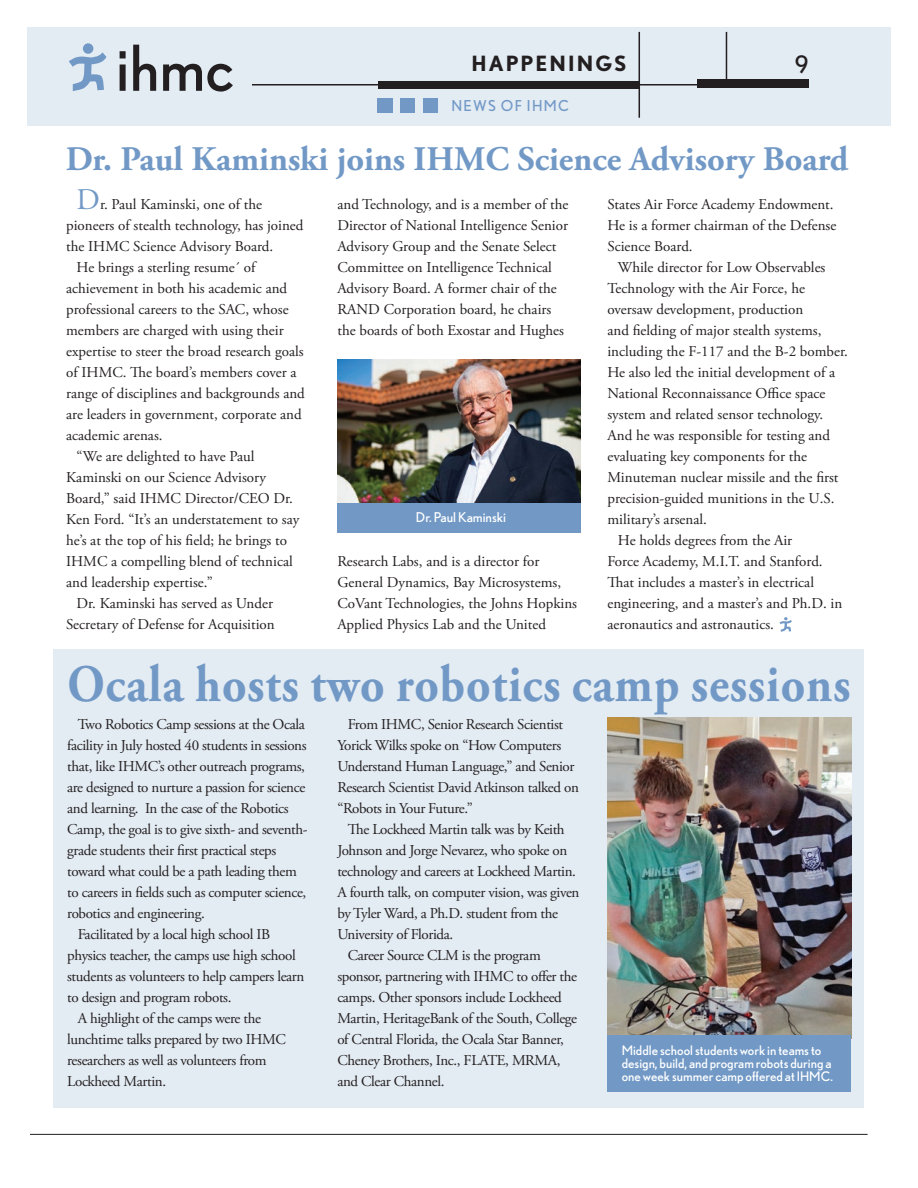
<style>
.page{position:relative;width:918px;height:1188px;background:#fff}
.page>*{position:absolute;margin:0;border:0;box-sizing:border-box;transform-origin:0 0}
.t1{font:700 52.5px "Adobe Garamond Pro";letter-spacing:.02em;color:#7299c6;scale:.91 1}
.t2{font:700 34.5px "Adobe Garamond Pro";color:#7299c6}
.t3{font:24px "Nobel";color:#231f20}
.t4{font:700 21px "Nobel";letter-spacing:.1em;color:#231f20}
.t5{font:15px/21px "Adobe Garamond Pro";color:#231f20}
.t6{font:15px/21px "Adobe Garamond Pro";letter-spacing:-.025em;color:#231f20}
.t7{font:15px "Nobel";letter-spacing:.09em;color:#7299c6}
.t8{font:13.5px "Nobel";color:#fff}
.t9{font:13.2px/13px "Nobel";color:#fff}
.s1{font-size:30px;color:#7299c6}
</style>
<div class="page">
<div style="left:27px;top:27px;width:864px;height:99px;background:#e3ebf3"></div>
<div style="left:698px;top:80px;width:111px;height:8px;background:#231f20"></div>
<div style="left:83px;top:43px;width:10px;height:11px;background:#7299c6;border-radius:50%"></div>
<svg style="left:69px;top:52px;width:37px;height:39px"></svg>
<svg style="left:120px;top:51px;width:6px;height:40px"></svg>
<svg style="left:133px;top:45px;width:23px;height:46px"></svg>
<svg style="left:163px;top:64px;width:70px;height:28px"></svg>
<hr style="left:30px;top:1134px;width:838px;height:1px;background:#231f20">
<div style="left:378px;top:81px;width:261px;height:8px;background:#231f20"></div>
<hr style="left:252px;top:84px;width:471px;height:2px;background:#231f20">
<hr style="left:726px;top:32px;width:1px;height:50px;background:#231f20">
<hr style="left:639px;top:32px;width:1px;height:86px;background:#231f20">
<div style="left:378px;top:98px;width:15px;height:15px;background:#7299c6"></div>
<div style="left:400px;top:98px;width:15px;height:15px;background:#7299c6"></div>
<div style="left:423px;top:98px;width:15px;height:15px;background:#7299c6"></div>
<div style="left:54px;top:650px;width:810px;height:458px;background:#e3ebf3"></div>
<img style="left:607px;top:718px;width:244px;height:318px">
<div style="left:607px;top:1036px;width:244px;height:56px;background:#7299c6"></div>
<img style="left:337px;top:360px;width:244px;height:144px">
<div style="left:337px;top:504px;width:244px;height:29px;background:#7299c6"></div>
<svg style="left:779px;top:617px;width:13px;height:15px"></svg>
<h3 class="t4" style="left:471px;top:51px;width:157px">HAPPENINGS</h3>
<p class="t7" style="left:451px;top:97px;width:119px">NEWS OF IHMC</p>
<h3 class="t3" style="left:795px;top:50px;width:15px">9</h3>
<h2 class="t2" style="left:66px;top:139px;width:784px">Dr. Paul Kaminski joins IHMC Science Advisory Board</h2>
<p class="t5" style="left:77px;top:194px;width:187px"><span class="s1">D</span>r. Paul Kaminski, one of the</p>
<p class="t5" style="left:66px;top:215px;width:239px">pioneers of stealth technology, has joined</p>
<p class="t5" style="left:66px;top:236px;width:209px">the IHMC Science Advisory Board.</p>
<p class="t5" style="left:77px;top:257px;width:180px">He brings a sterling resume´ of</p>
<p class="t5" style="left:66px;top:278px;width:223px">achievement in both his academic and</p>
<p class="t5" style="left:66px;top:299px;width:224px">professional careers to the SAC, whose</p>
<p class="t5" style="left:66px;top:320px;width:219px">members are charged with using their</p>
<p class="t5" style="left:66px;top:341px;width:239px">expertise to steer the broad research goals</p>
<p class="t5" style="left:66px;top:362px;width:232px">of IHMC. The board’s members cover a</p>
<p class="t5" style="left:66px;top:383px;width:240px">range of disciplines and backgrounds and</p>
<p class="t5" style="left:66px;top:404px;width:237px">are leaders in government, corporate and</p>
<p class="t5" style="left:66px;top:425px;width:98px">academic arenas.</p>
<p class="t5" style="left:77px;top:446px;width:179px">“We are delighted to have Paul</p>
<p class="t5" style="left:66px;top:467px;width:201px">Kaminski on our Science Advisory</p>
<p class="t5" style="left:66px;top:488px;width:228px">Board,” said IHMC Director/CEO Dr.</p>
<p class="t5" style="left:66px;top:509px;width:235px">Ken Ford. “It’s an understatement to say</p>
<p class="t5" style="left:66px;top:530px;width:222px">he’s at the top of his field; he brings to</p>
<p class="t5" style="left:66px;top:551px;width:228px">IHMC a compelling blend of technical</p>
<p class="t5" style="left:66px;top:572px;width:148px">and leadership expertise.”</p>
<p class="t5" style="left:77px;top:593px;width:198px">Dr. Kaminski has served as Under</p>
<p class="t5" style="left:66px;top:614px;width:210px">Secretary of Defense for Acquisition</p>
<p class="t5" style="left:607px;top:195px;width:230px">States Air Force Academy Endowment.<br>He is a former chairman of the Defense<br>Science Board.</p>
<p class="t5" style="left:618px;top:258px;width:209px">While director for Low Observables</p>
<p class="t5" style="left:607px;top:279px;width:199px">Technology with the Air Force, he</p>
<p class="t5" style="left:607px;top:300px;width:197px">oversaw development, production</p>
<p class="t5" style="left:607px;top:321px;width:216px">and fielding of major stealth systems,</p>
<p class="t5" style="left:607px;top:342px;width:242px">including the F-117 and the B-2 bomber.</p>
<p class="t5" style="left:607px;top:363px;width:229px">He also led the initial development of a</p>
<p class="t5" style="left:607px;top:384px;width:220px">National Reconnaissance Office space</p>
<p class="t5" style="left:607px;top:405px;width:217px">system and related sensor technology.</p>
<p class="t5" style="left:607px;top:426px;width:224px">And he was responsible for testing and</p>
<p class="t5" style="left:607px;top:447px;width:201px">evaluating key components for the</p>
<p class="t5" style="left:607px;top:468px;width:233px">Minuteman nuclear missile and the first</p>
<p class="t5" style="left:607px;top:489px;width:229px">precision-guided munitions in the U.S.</p>
<p class="t5" style="left:607px;top:510px;width:101px">military’s arsenal.</p>
<p class="t5" style="left:618px;top:531px;width:176px">He holds degrees from the Air</p>
<p class="t5" style="left:607px;top:552px;width:217px">Force Academy, M.I.T. and Stanford.</p>
<p class="t5" style="left:607px;top:573px;width:208px">That includes a master’s in electrical</p>
<p class="t5" style="left:607px;top:594px;width:236px">engineering, and a master’s and Ph.D. in</p>
<p class="t5" style="left:607px;top:615px;width:168px">aeronautics and astronautics.</p>
<p class="t5" style="left:337px;top:195px;width:233px">and Technology, and is a member of the Director of National Intelligence Senior Advisory Group and the Senate Select Committee on Intelligence Technical Advisory Board. A former chair of the RAND Corporation board, he chairs the boards of both Exostar and Hughes</p>
<p class="t8" style="left:416px;top:509px;width:92px">Dr. Paul Kaminski</p>
<p class="t5" style="left:337px;top:552px;width:241px">Research Labs, and is a director for General Dynamics, Bay Microsystems, CoVant Technologies, the Johns Hopkins Applied Physics Lab and the United</p>
<h1 class="t1" style="left:67px;top:654px;width:862px">Ocala hosts two robotics camp sessions</h1>
<p class="t6" style="left:78px;top:714px;width:229px">Two Robotics Camp sessions at the Ocala</p>
<p class="t6" style="left:67px;top:735px;width:241px">facility in July hosted 40 students in sessions</p>
<p class="t6" style="left:67px;top:756px;width:239px">that, like IHMC’s other outreach programs,</p>
<p class="t6" style="left:67px;top:777px;width:240px">are designed to nurture a passion for science</p>
<p class="t6" style="left:67px;top:798px;width:223px">and learning. In the case of the Robotics</p>
<p class="t6" style="left:67px;top:819px;width:242px">Camp, the goal is to give sixth- and seventh-</p>
<p class="t6" style="left:67px;top:840px;width:211px">grade students their first practical steps</p>
<p class="t6" style="left:67px;top:861px;width:231px">toward what could be a path leading them</p>
<p class="t6" style="left:67px;top:882px;width:241px">to careers in fields such as computer science,</p>
<p class="t6" style="left:67px;top:903px;width:139px">robotics and engineering.</p>
<p class="t6" style="left:78px;top:924px;width:194px">Facilitated by a local high school IB</p>
<p class="t6" style="left:67px;top:945px;width:230px">physics teacher, the camps use high school</p>
<p class="t6" style="left:67px;top:966px;width:239px">students as volunteers to help campers learn</p>
<p class="t6" style="left:67px;top:987px;width:166px">to design and program robots.</p>
<p class="t6" style="left:78px;top:1008px;width:185px">A highlight of the camps were the</p>
<p class="t6" style="left:67px;top:1029px;width:220px">lunchtime talks prepared by two IHMC</p>
<p class="t6" style="left:67px;top:1050px;width:201px">researchers as well as volunteers from</p>
<p class="t6" style="left:67px;top:1071px;width:100px">Lockheed Martin.</p>
<p class="t6" style="left:337px;top:714px;width:243px;text-indent:10px">From IHMC, Senior Research Scientist Yorick Wilks spoke on “How Computers Understand Human Language,” and Senior Research Scientist David Atkinson talked on “Robots in Your Future.”</p>
<p class="t6" style="left:348px;top:819px;width:218px">The Lockheed Martin talk was by Keith</p>
<p class="t6" style="left:337px;top:840px;width:231px">Johnson and Jorge Nevarez, who spoke on</p>
<p class="t6" style="left:337px;top:861px;width:240px">technology and careers at Lockheed Martin.</p>
<p class="t6" style="left:337px;top:882px;width:244px">A fourth talk, on computer vision, was given</p>
<p class="t6" style="left:337px;top:903px;width:222px">by Tyler Ward, a Ph.D. student from the</p>
<p class="t6" style="left:337px;top:924px;width:117px">University of Florida.</p>
<p class="t6" style="left:348px;top:945px;width:194px">Career Source CLM is the program</p>
<p class="t6" style="left:337px;top:966px;width:241px">sponsor, partnering with IHMC to offer the</p>
<p class="t6" style="left:337px;top:987px;width:226px">camps. Other sponsors include Lockheed</p>
<p class="t6" style="left:337px;top:1008px;width:241px">Martin, HeritageBank of the South, College</p>
<p class="t6" style="left:337px;top:1029px;width:228px">of Central Florida, the Ocala Star Banner,</p>
<p class="t6" style="left:337px;top:1050px;width:225px">Cheney Brothers, Inc., FLATE, MRMA,</p>
<p class="t6" style="left:337px;top:1071px;width:109px">and Clear Channel.</p>
<p class="t9" style="left:622px;top:1044px;width:213px">Middle school students work in teams to design, build, and program robots during a one week summer camp offered at IHMC.</p>
</div>
